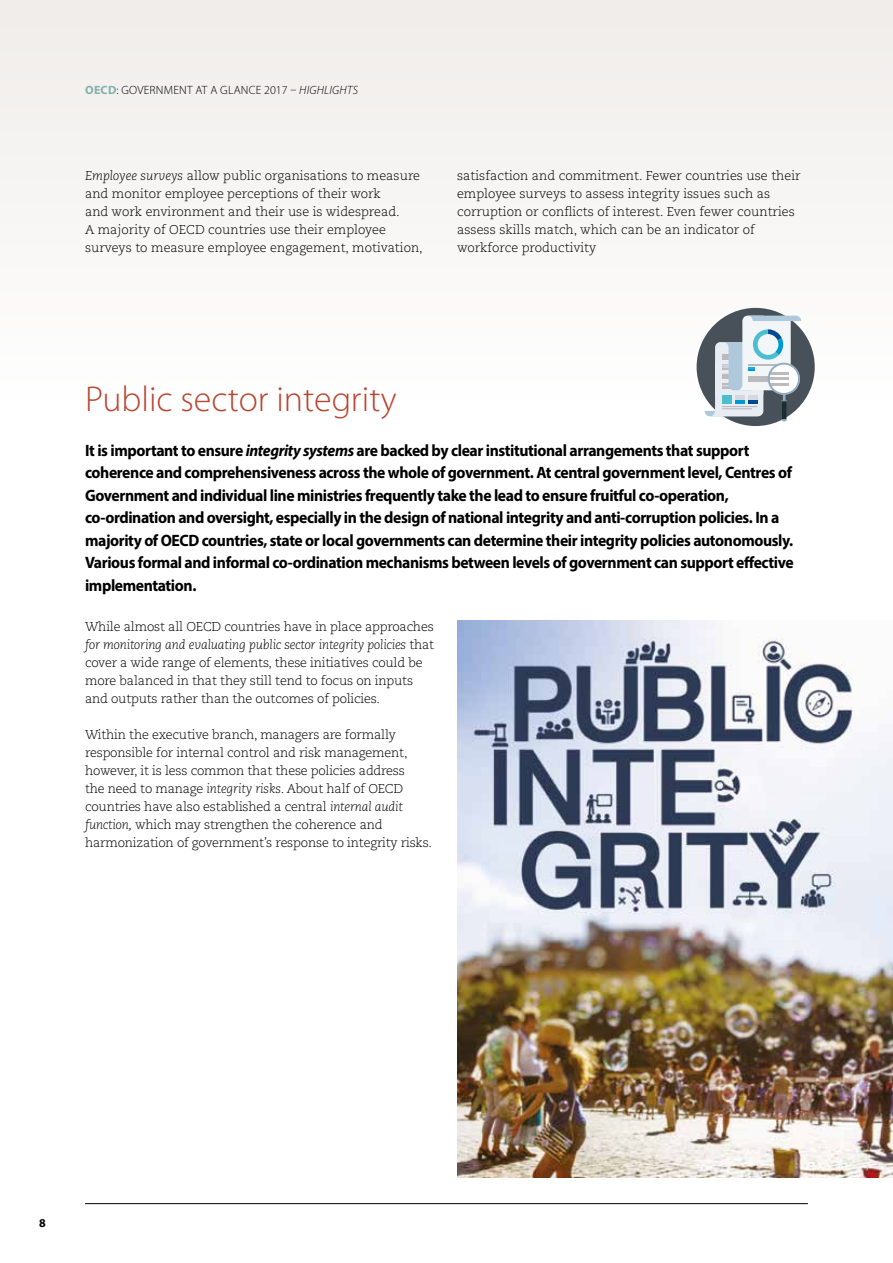
<style>
.page{position:relative;width:893px;height:1263px;background:#fff}
.page>*{position:absolute;margin:0;border:0;box-sizing:border-box;transform-origin:0 0}
.t1{font:300 36px "Myriad Pro";color:#b84631}
.t2{font:700 16.5px/22.5px "Myriad Pro";letter-spacing:-.025em;color:#000;scale:.95 1}
.t3{font:300 12.75px/18px "Caecilia LT Pro 45";letter-spacing:-.015em;color:#000}
.t4{font:italic 300 12.75px "Caecilia LT Pro 46";letter-spacing:-.015em;color:#000}
.t5{font:300 12px "Myriad Pro";letter-spacing:.02em;color:#000}
.t6{font:700 12px "Myriad Pro";color:#000}
.s1{font-weight:700;color:#83b1ad}
.s2{font-style:italic}
.s3{font-family:"Caecilia LT Pro 46";font-style:italic}
.s4{font-family:"Caecilia LT Pro 45";font-style:normal}
</style>
<div class="page">
<div style="left:0;top:0;width:893px;height:400px;background:#f7f5f4"></div>
<hr style="left:85px;top:1203px;width:723px;height:1px;background:#000">
<img style="left:457px;top:621px;width:436px;height:557px">
<div style="left:697px;top:308px;width:118px;height:118px;background:#48515a;border-radius:50%"></div>
<svg style="left:705px;top:316px;width:96px;height:106px"></svg>
<p class="t5" style="left:85px;top:83px;width:274px"><span class="s1">OECD</span>: GOVERNMENT AT A GLANCE 2017 – <span class="s2">HIGHLIGHTS</span></p>
<p class="t3" style="left:85px;top:166px;width:339px"><span class="s3">Employee surveys</span> allow public organisations to measure and monitor employee perceptions of their work<br>and work environment and their use is widespread.<br>A majority of OECD countries use their employee surveys to measure employee engagement, motivation,</p>
<p class="t3" style="left:457px;top:166px;width:345px">satisfaction and commitment. Fewer countries use their employee surveys to assess integrity issues such as corruption or conflicts of interest. Even fewer countries assess skills match, which can be an indicator of workforce productivity</p>
<h1 class="t1" style="left:85px;top:377px;width:313px">Public sector integrity</h1>
<p class="t2" style="left:85px;top:438px;width:747px">It is important to ensure <span class="s2">integrity systems</span> are backed by clear institutional arrangements that support coherence and comprehensiveness across the whole of government. At central government level, Centres of Government and individual line ministries frequently take the lead to ensure fruitful co-operation, co-ordination and oversight, especially in the design of national integrity and anti-corruption policies. In a majority of OECD countries, state or local governments can determine their integrity policies autonomously.<br>Various formal and informal co-ordination mechanisms between levels of government can support effective implementation.</p>
<p class="t3" style="left:85px;top:617px;width:350px">While almost all OECD countries have in place approaches</p>
<p class="t4" style="left:85px;top:636px;width:351px">for monitoring and evaluating public sector integrity policies <span class="s4">that</span></p>
<p class="t3" style="left:85px;top:653px;width:339px">cover a wide range of elements, these initiatives could be more balanced in that they still tend to focus on inputs and outputs rather than the outcomes of policies.</p>
<p class="t3" style="left:85px;top:725px;width:348px">Within the executive branch, managers are formally responsible for internal control and risk management, however, it is less common that these policies address<br>the need to manage <span class="s3">integrity risks</span>. About half of OECD countries have also established a central <span class="s3">internal audit function,</span> which may strengthen the coherence and harmonization of government’s response to integrity risks.</p>
<p class="t6" style="left:39px;top:1215px;width:8px">8</p>
</div>
